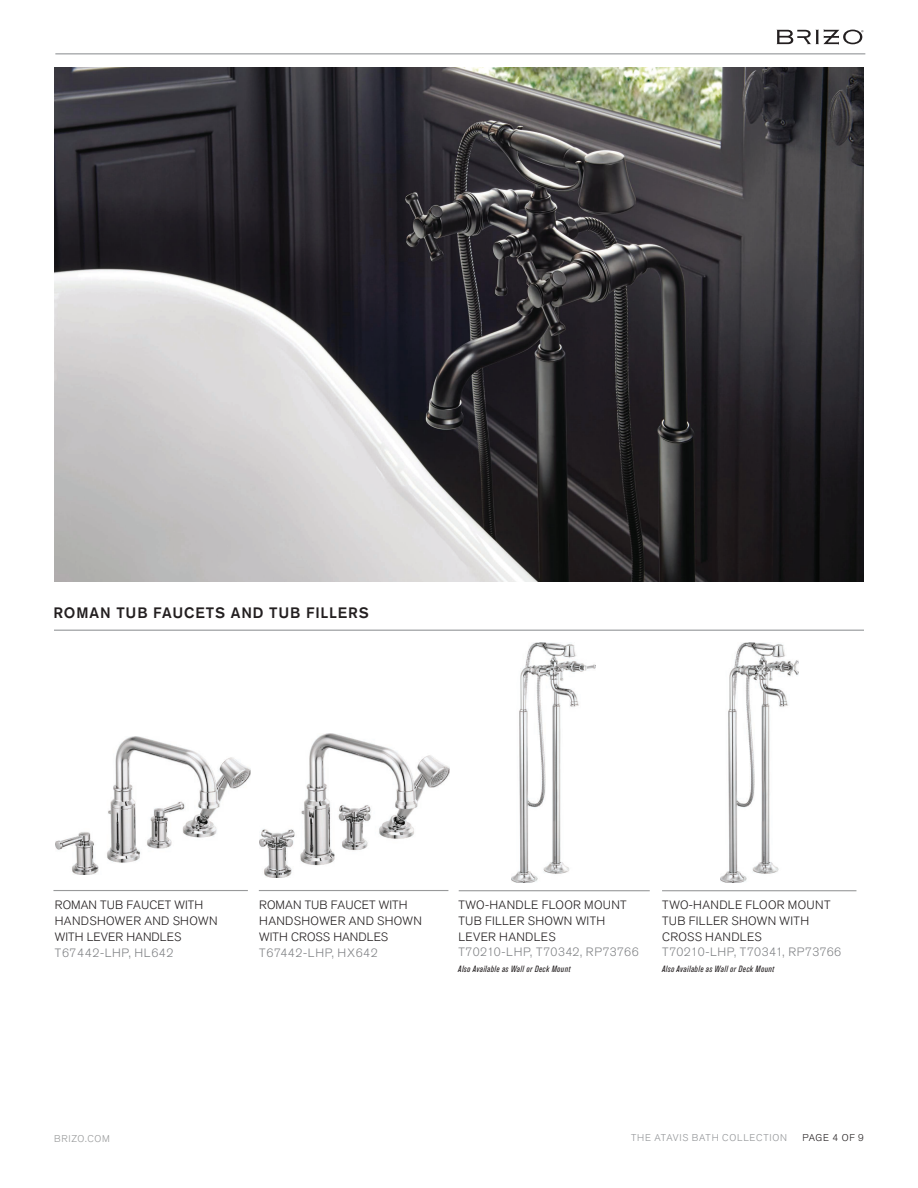
<style>
.page{position:relative;width:918px;height:1188px;background:#fff}
.page>*{position:absolute;margin:0;border:0;box-sizing:border-box;transform-origin:0 0}
.t1{font:500 15px "Akzidenz Grotesk Std";letter-spacing:.06em;color:#231f20}
.t2{font:300 12px/15.8px "Akzidenz Grotesk Std";letter-spacing:.005em;color:#231f20}
.t3{font:300 12px/15.8px "Akzidenz Grotesk Std";letter-spacing:.025em;color:#231f20}
.t4{font:300 12px "Akzidenz Grotesk Std";letter-spacing:.055em;color:#808285}
.t5{font:300 9.75px "Akzidenz Grotesk Std";letter-spacing:.08em;color:#939598}
.t6{font:300 9.75px "Akzidenz Grotesk Std";letter-spacing:.075em;color:#98999a}
.t7{font:300 9.75px "Akzidenz Grotesk Std";letter-spacing:.065em;color:#231f20}
.t8{font:italic condensed 9px "Akzidenz Grotesk Std";letter-spacing:.05em;color:#231f20}
</style>
<div class="page">
<img style="left:54px;top:68px;width:809px;height:513px">
<img style="left:56px;top:736px;width:194px;height:138px">
<hr style="left:53px;top:890px;width:195px;height:1px;background:#98999a">
<img style="left:259px;top:734px;width:190px;height:143px">
<hr style="left:259px;top:890px;width:189px;height:1px;background:#98999a">
<hr style="left:54px;top:630px;width:810px;height:1px;background:#939598">
<svg style="left:777px;top:29px;width:86px;height:16px"></svg>
<hr style="left:55px;top:53px;width:810px;height:1px;background:#939598">
<img style="left:512px;top:642px;width:84px;height:240px">
<hr style="left:459px;top:890px;width:191px;height:1px;background:#98999a">
<img style="left:720px;top:642px;width:78px;height:240px">
<hr style="left:662px;top:890px;width:194px;height:1px;background:#98999a">
<p class="t1" style="left:53px;top:604px;width:317px">ROMAN TUB FAUCETS AND TUB FILLERS</p>
<p class="t2" style="left:55px;top:898px;width:164px">ROMAN TUB FAUCET WITH<br>HANDSHOWER AND SHOWN<br>WITH LEVER HANDLES</p>
<p class="t4" style="left:55px;top:946px;width:120px">T67442-LHP, HL642</p>
<p class="t2" style="left:259px;top:898px;width:164px">ROMAN TUB FAUCET WITH<br>HANDSHOWER AND SHOWN<br>WITH CROSS HANDLES</p>
<p class="t4" style="left:259px;top:946px;width:120px">T67442-LHP, HX642</p>
<p class="t3" style="left:458px;top:897px;width:170px">TWO-HANDLE FLOOR MOUNT<br>TUB FILLER SHOWN WITH<br>LEVER HANDLES</p>
<p class="t4" style="left:458px;top:946px;width:182px">T70210-LHP, T70342, RP73766</p>
<p class="t8" style="left:458px;top:964px;width:114px">Also Available as Wall or Deck Mount</p>
<p class="t3" style="left:662px;top:897px;width:170px">TWO-HANDLE FLOOR MOUNT<br>TUB FILLER SHOWN WITH<br>CROSS HANDLES</p>
<p class="t4" style="left:662px;top:946px;width:181px">T70210-LHP, T70341, RP73766</p>
<p class="t8" style="left:662px;top:964px;width:114px">Also Available as Wall or Deck Mount</p>
<p class="t6" style="left:54px;top:1133px;width:57px">BRIZO.COM</p>
<p class="t5" style="left:631px;top:1132px;width:157px">THE ATAVIS BATH COLLECTION</p>
<p class="t7" style="left:802px;top:1132px;width:63px">PAGE 4 OF 9</p>
</div>
